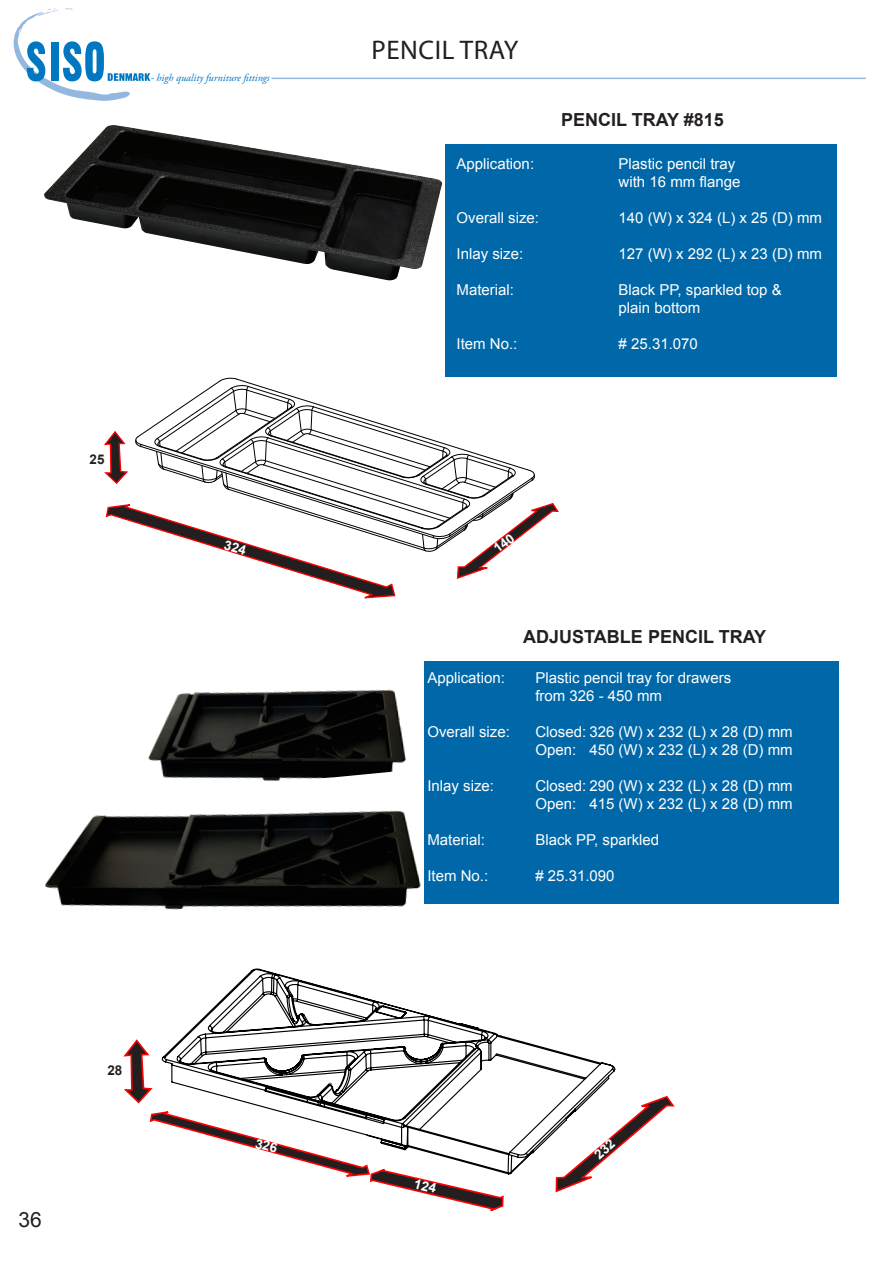
<style>
.page{position:relative;width:893px;height:1263px;background:#fff}
.page>*{position:absolute;margin:0;border:0;box-sizing:border-box;transform-origin:0 0}
.t1{font:27px "Myriad Pro";letter-spacing:.02em;color:#231f20}
.t2{font:21px "Arial";color:#231f20}
.t3{font:700 18px "Arial";color:#231f20}
.t4{font:15px/18px "Arial";color:#fff}
.t5{font:700 13.5px "Arial";color:#231f20}
.t6{font:700 13.35px "Arial";color:#231f20}
.t7{font:italic 10.5px "Adobe Garamond Pro";color:#0077c0}
</style>
<div class="page">
<hr style="left:272px;top:78px;width:594px;height:1px;background:#94b7e0">
<svg style="left:14px;top:8px;width:136px;height:93px"></svg>
<div style="left:446px;top:145px;width:391px;height:232px;background:#0068a9"></div>
<div style="left:424px;top:662px;width:415px;height:242px;background:#0068a9"></div>
<svg style="left:182px;top:968px;width:434px;height:207px"></svg>
<img style="left:148px;top:689px;width:259px;height:89px">
<img style="left:45px;top:778px;width:376px;height:132px">
<img style="left:44px;top:125px;width:398px;height:155px">
<svg style="left:555px;top:1095px;width:120px;height:98px"></svg>
<svg style="left:123px;top:1038px;width:381px;height:173px"></svg>
<svg style="left:104px;top:377px;width:455px;height:222px"></svg>
<p class="t7" style="left:151px;top:71px;width:121px">- high quality furniture fittings</p>
<p class="t6" style="left:90px;top:450px;width:16px">25</p>
<h2 class="t2" style="left:18px;top:1205px;width:25px">36</h2>
<p class="t5" style="left:107px;top:1061px;width:17px">28</p>
<h1 class="t1" style="left:372px;top:33px;width:148px">PENCIL TRAY</h1>
<p class="t3" style="left:561px;top:108px;width:164px">PENCIL TRAY #815</p>
<p class="t4" style="left:457px;top:155px;width:79px">Application:</p>
<p class="t4" style="left:619px;top:155px;width:123px">Plastic pencil tray with 16 mm flange</p>
<p class="t4" style="left:457px;top:209px;width:84px">Overall size:</p>
<p class="t4" style="left:619px;top:209px;width:205px">140 (W) x 324 (L) x 25 (D) mm</p>
<p class="t4" style="left:457px;top:245px;width:68px">Inlay size:</p>
<p class="t4" style="left:619px;top:245px;width:205px">127 (W) x 292 (L) x 23 (D) mm</p>
<p class="t4" style="left:457px;top:281px;width:59px">Material:</p>
<p class="t4" style="left:619px;top:281px;width:165px">Black PP, sparkled top &amp; plain bottom</p>
<p class="t4" style="left:457px;top:335px;width:62px">Item No.:</p>
<p class="t4" style="left:619px;top:335px;width:81px"># 25.31.070</p>
<p class="t3" style="left:523px;top:625px;width:244px">ADJUSTABLE PENCIL TRAY</p>
<p class="t4" style="left:427px;top:669px;width:79px">Application:</p>
<p class="t4" style="left:535px;top:669px;width:197px">Plastic pencil tray for drawers from 326 - 450 mm</p>
<p class="t4" style="left:427px;top:723px;width:84px">Overall size:</p>
<p class="t4" style="left:535px;top:723px;width:259px">Closed: 326 (W) x 232 (L) x 28 (D) mm<br>Open: 450 (W) x 232 (L) x 28 (D) mm</p>
<p class="t4" style="left:427px;top:777px;width:68px">Inlay size:</p>
<p class="t4" style="left:535px;top:777px;width:259px">Closed: 290 (W) x 232 (L) x 28 (D) mm<br>Open: 415 (W) x 232 (L) x 28 (D) mm</p>
<p class="t4" style="left:427px;top:831px;width:59px">Material:</p>
<p class="t4" style="left:535px;top:831px;width:125px">Black PP, sparkled</p>
<p class="t4" style="left:427px;top:867px;width:62px">Item No.:</p>
<p class="t4" style="left:535px;top:867px;width:81px"># 25.31.090</p>
</div>
